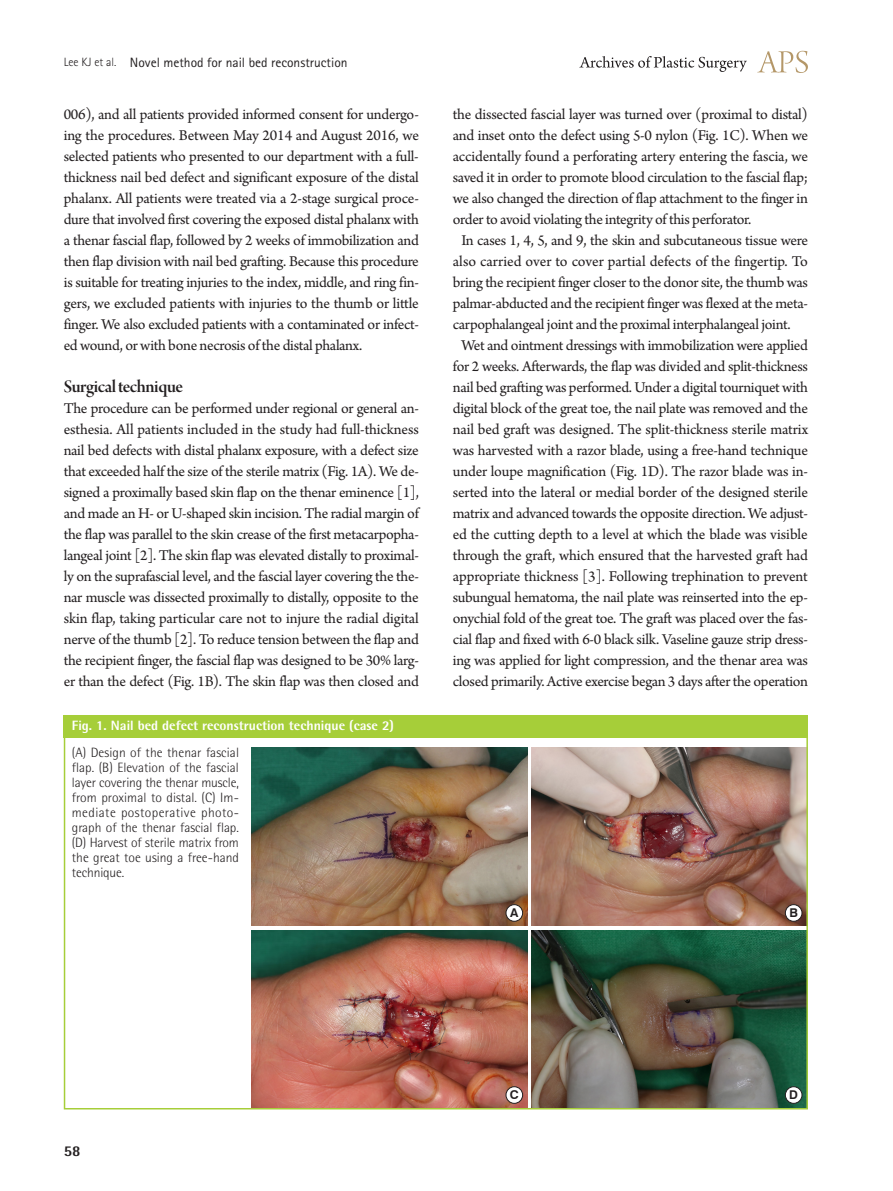
<style>
.page{position:relative;width:893px;height:1191px;background:#fff}
.page>*{position:absolute;margin:0;border:0;box-sizing:border-box;transform-origin:0 0}
.중제목{font:18.75px "Arno Pro Smbd Display";letter-spacing:-.025em;color:#231f20}
.본문_0{font:15.75px/21px "Arno Pro";letter-spacing:-.02em;color:#231f20;text-align:justify}
.본문{font:15.75px/21px "Arno Pro";letter-spacing:-.02em;color:#231f20;text-align:justify}
.t1{font:800 15px "Rotis Semi Sans Std";color:#231f20}
.그림설명{font:300 13.5px/15px "Rotis Semi Sans Std";letter-spacing:-.01em;color:#231f20;text-align:justify}
.표그림제목{font:800 13.5px "Rotis Semi Sans Std";color:#fff}
.하시라_제목{font:13.5px "Rotis Sans Serif Std";color:#231f20}
.t2{font:700 12.15px "Swiss 721 BT";color:#231f20}
.s1{font-weight:300;font-size:12px}
</style>
<div class="page">
<svg style="left:757px;top:51px;width:51px;height:22px"></svg>
<svg style="left:579px;top:56px;width:168px;height:16px"></svg>
<div style="left:64px;top:715px;width:744px;height:22px;background:#a6ce39"></div>
<img style="left:251px;top:747px;width:276px;height:178px">
<img style="left:251px;top:930px;width:276px;height:176px">
<img style="left:531px;top:747px;width:274px;height:178px">
<img style="left:531px;top:930px;width:274px;height:176px">
<div style="left:785px;top:904px;width:17px;height:17px;background:#fff;border-radius:50%"></div>
<div style="left:785px;top:904px;width:17px;height:17px;border:1px solid #231f20;border-radius:50%"></div>
<div style="left:785px;top:1086px;width:17px;height:17px;background:#fff;border-radius:50%"></div>
<div style="left:785px;top:1086px;width:17px;height:17px;border:1px solid #231f20;border-radius:50%"></div>
<div style="left:506px;top:904px;width:17px;height:17px;background:#fff;border-radius:50%"></div>
<div style="left:506px;top:904px;width:17px;height:17px;border:1px solid #231f20;border-radius:50%"></div>
<div style="left:506px;top:1086px;width:17px;height:17px;background:#fff;border-radius:50%"></div>
<div style="left:506px;top:1086px;width:17px;height:17px;border:1px solid #231f20;border-radius:50%"></div>
<div style="left:64px;top:715px;width:744px;height:394px;border:2px solid #a6ce39"></div>
<p class="하시라_제목" style="left:64px;top:54px;width:285px"><span class="s1">Lee KJ et al.</span> Novel method for nail bed reconstruction</p>
<p class="본문_0" style="left:64px;top:105px;width:357px">006), and all patients provided informed consent for undergo&shy;ing the procedures. Between May 2014 and August 2016, we selected patients who presented to our department with a full&shy;thickness nail bed defect and significant exposure of the distal phalanx. All patients were treated via a 2-stage surgical proce&shy;dure that involved first covering the exposed distal phalanx with a thenar fascial flap, followed by 2 weeks of immobilization and then flap division with nail bed grafting. Because this procedure is suitable for treating injuries to the index, middle, and ring fin&shy;gers, we excluded patients with injuries to the thumb or little finger. We also excluded patients with a contaminated or infect&shy;ed wound, or with bone necrosis of the distal phalanx.</p>
<p class="중제목" style="left:64px;top:376px;width:121px">Surgical technique</p>
<p class="본문_0" style="left:64px;top:399px;width:357px">The procedure can be performed under regional or general an&shy;esthesia. All patients included in the study had full-thickness nail bed defects with distal phalanx exposure, with a defect size that exceeded half the size of the sterile matrix (Fig. 1A). We de&shy;signed a proximally based skin flap on the thenar eminence [1], and made an H- or U-shaped skin incision. The radial margin of the flap was parallel to the skin crease of the first metacarpopha&shy;langeal joint [2]. The skin flap was elevated distally to proximal&shy;ly on the suprafascial level, and the fascial layer covering the the&shy;nar muscle was dissected proximally to distally, opposite to the skin flap, taking particular care not to injure the radial digital nerve of the thumb [2]. To reduce tension between the flap and the recipient finger, the fascial flap was designed to be 30% larg&shy;er than the defect (Fig. 1B). The skin flap was then closed and</p>
<p class="표그림제목" style="left:72px;top:716px;width:324px">Fig. 1. Nail bed defect reconstruction technique (case 2)</p>
<p class="그림설명" style="left:72px;top:744px;width:169px">(A) Design of the thenar fascial flap. (B) Elevation of the fascial layer covering the thenar muscle, from proximal to distal. (C) Im&shy;mediate postoperative photo&shy;graph of the thenar fascial flap. (D) Harvest of sterile matrix from the great toe using a free-hand technique.</p>
<p class="본문_0" style="left:453px;top:105px;width:357px">the dissected fascial layer was turned over (proximal to distal) and inset onto the defect using 5-0 nylon (Fig. 1C). When we accidentally found a perforating artery entering the fascia, we saved it in order to promote blood circulation to the fascial flap; we also changed the direction of flap attachment to the finger in order to avoid violating the integrity of this perforator.</p>
<p class="본문" style="left:453px;top:231px;width:357px;text-indent:9px">In cases 1, 4, 5, and 9, the skin and subcutaneous tissue were also carried over to cover partial defects of the fingertip. To bring the recipient finger closer to the donor site, the thumb was palmar-abducted and the recipient finger was flexed at the meta&shy;carpophalangeal joint and the proximal interphalangeal joint.</p>
<p class="본문" style="left:453px;top:336px;width:357px;text-align:center">Wet and ointment dressings with immobilization were applied for 2 weeks. Afterwards, the flap was divided and split-thickness nail bed grafting was performed. Under a digital tourniquet with digital block of the great toe, the nail plate was removed and the nail bed graft was designed. The split-thickness sterile matrix was harvested with a razor blade, using a free-hand technique under loupe magnification (Fig. 1D). The razor blade was in&shy;serted into the lateral or medial border of the designed sterile matrix and advanced towards the opposite direction. We adjust&shy;ed the cutting depth to a level at which the blade was visible through the graft, which ensured that the harvested graft had appropriate thickness [3]. Following trephination to prevent subungual hematoma, the nail plate was reinserted into the ep&shy;onychial fold of the great toe. The graft was placed over the fas&shy;cial flap and fixed with 6-0 black silk. Vaseline gauze strip dress&shy;ing was applied for light compression, and the thenar area was closed primarily. Active exercise began 3 days after the operation</p>
<p class="t2" style="left:510px;top:905px;width:10px">A</p>
<p class="t2" style="left:789px;top:905px;width:10px">B</p>
<p class="t1" style="left:64px;top:1141px;width:18px">58</p>
<p class="t2" style="left:510px;top:1087px;width:10px">C</p>
<p class="t2" style="left:789px;top:1087px;width:10px">D</p>
</div>
